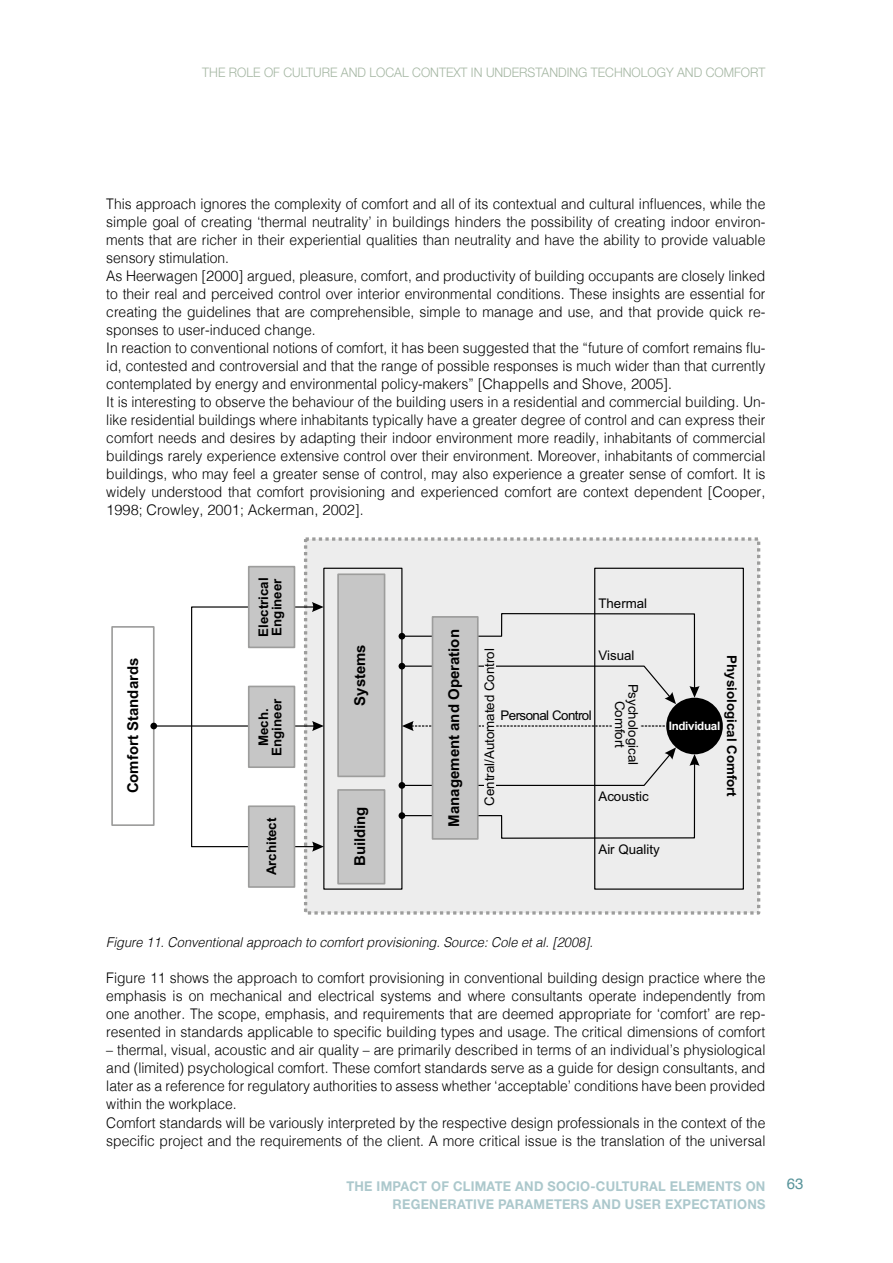
<style>
.page{position:relative;width:893px;height:1263px;background:#fff}
.page>*{position:absolute;margin:0;border:0;box-sizing:border-box;transform-origin:0 0}
.t1{font:700 15px "Arial";color:#000}
.t2{font:15px "Helvetica";color:#59949b}
.t3{font:300 14.7px/18px "Helvetica";color:#000;scale:.95 1}
.t4{font:700 13.5px "Helvetica Neue";letter-spacing:.02em;color:#acc8cc;scale:.95 1}
.t5{font:italic 300 13.5px "Helvetica";color:#000;scale:.95 1}
.t6{font:13.35px/13.4px "Arial";color:#000;text-align:center}
.t7{font:700 13.35px/13.4px "Arial";color:#000}
.t8{font:13.35px "Arial";letter-spacing:-.04em;color:#000}
.t9{font:300 13.2px "Helvetica Neue";color:#a4b6a2;scale:.95 1}
.t10{font:700 11.7px "Arial";letter-spacing:-.03em;color:#fff}
</style>
<div class="page">
<div style="left:306px;top:539px;width:453px;height:374px;background:#ededed"></div>
<div style="left:304px;top:537px;width:456px;height:377px;border:3px dashed #9d9d9c"></div>
<div style="left:111px;top:626px;width:44px;height:200px;border:2px solid #9d9d9c"></div>
<svg style="left:153px;top:567px;width:591px;height:323px"></svg>
<div style="left:150px;top:723px;width:7px;height:6px;background:#000;border-radius:50%"></div>
<svg style="left:312px;top:721px;width:12px;height:10px"></svg>
<div style="left:191px;top:606px;width:128px;height:241px;border:1px solid #000"></div>
<svg style="left:312px;top:602px;width:12px;height:10px"></svg>
<svg style="left:312px;top:841px;width:12px;height:11px"></svg>
<div style="left:249px;top:567px;width:45px;height:80px;background:#c6c6c6"></div>
<div style="left:248px;top:566px;width:47px;height:82px;border:2px solid #9d9d9c"></div>
<div style="left:248px;top:805px;width:47px;height:83px;background:#c6c6c6;border:2px solid #9d9d9c"></div>
<div style="left:249px;top:686px;width:45px;height:81px;background:#c6c6c6"></div>
<div style="left:248px;top:686px;width:47px;height:82px;border:2px solid #9d9d9c"></div>
<svg style="left:402px;top:721px;width:264px;height:10px"></svg>
<div style="left:399px;top:782px;width:6px;height:7px;background:#000;border-radius:50%"></div>
<svg style="left:399px;top:612px;width:301px;height:92px"></svg>
<div style="left:399px;top:812px;width:6px;height:7px;background:#000;border-radius:50%"></div>
<svg style="left:401px;top:747px;width:299px;height:92px"></svg>
<div style="left:432px;top:617px;width:46px;height:222px;background:#c6c6c6"></div>
<div style="left:432px;top:616px;width:47px;height:224px;border:2px solid #9d9d9c"></div>
<div style="left:484px;top:644px;width:12px;height:164px;background:#ededed"></div>
<div style="left:613px;top:684px;width:27px;height:80px;background:#ededed"></div>
<p class="t9" style="left:202px;top:64px;width:37px">THE ROLE</p>
<p class="t9" style="left:264px;top:64px;width:30px">OF CULTURE</p>
<p class="t9" style="left:341px;top:64px;width:40px">AN D LOCAL</p>
<p class="t9" style="left:412px;top:64px;width:10px">CONTEXT</p>
<p class="t9" style="left:471px;top:64px;width:52px">INUNDERSTAN</p>
<p class="t9" style="left:558px;top:64px;width:17px">DING</p>
<p class="t9" style="left:591px;top:64px;width:10px">TECHNOLOGY</p>
<p class="t9" style="left:677px;top:64px;width:41px">AN D COMFORT</p>
<p class="t3" style="left:106px;top:194px;width:695px">This approach ignores the complexity of comfort and all of its contextual and cultural influences, while the simple goal of creating ‘thermal neutrality’ in buildings hinders the possibility of creating indoor environ&shy;ments that are richer in their experiential qualities than neutrality and have the ability to provide valuable sensory stimulation.<br>As Heerwagen [2000] argued, pleasure, comfort, and productivity of building occupants are closely linked to their real and perceived control over interior environmental conditions. These insights are essential for creating the guidelines that are comprehensible, simple to manage and use, and that provide quick re&shy;sponses to user-induced change.<br>In reaction to conventional notions of comfort, it has been suggested that the “future of comfort remains flu&shy;id, contested and controversial and that the range of possible responses is much wider than that currently contemplated by energy and environmental policy-makers” [Chappells and Shove, 2005].<br>It is interesting to observe the behaviour of the building users in a residential and commercial building. Un&shy;like residential buildings where inhabitants typically have a greater degree of control and can express their comfort needs and desires by adapting their indoor environment more readily, inhabitants of commercial buildings rarely experience extensive control over their environment. Moreover, inhabitants of commercial buildings, who may feel a greater sense of control, may also experience a greater sense of comfort. It is widely understood that comfort provisioning and experienced comfort are context dependent [Cooper, 1998; Crowley, 2001; Ackerman, 2002].</p>
<p class="t1" style="left:127px;top:793px;width:137px;rotate:-90deg">Comfort Standards</p>
<p class="t7" style="left:258px;top:637px;width:61px;rotate:-90deg">Electrical<br>Engineer</p>
<p class="t7" style="left:258px;top:756px;width:59px;text-align:center;rotate:-90deg">Mech.<br>Engineer</p>
<p class="t7" style="left:266px;top:875px;width:59px;rotate:-90deg">Architect</p>
<p class="t1" style="left:354px;top:706px;width:63px;rotate:-90deg">Systems</p>
<p class="t1" style="left:354px;top:866px;width:61px;rotate:-90deg">Building</p>
<p class="t1" style="left:448px;top:826px;width:199px;rotate:-90deg">Management and Operation</p>
<p class="t6" style="left:598px;top:598px;width:50px">Thermal</p>
<p class="t6" style="left:484px;top:806px;width:159px;rotate:-90deg">Central/Automated Control</p>
<p class="t6" style="left:598px;top:650px;width:38px">Visual</p>
<p class="t6" style="left:639px;top:683px;width:83px;rotate:90deg">Psychological<br>Comfort</p>
<p class="t8" style="left:500px;top:710px;width:93px">Personal Control</p>
<p class="t6" style="left:598px;top:790px;width:52px">Acoustic</p>
<p class="t7" style="left:737px;top:655px;width:143px;rotate:90deg">Physiological Comfort</p>
<p class="t10" style="left:669px;top:722px;width:53px">Individual</p>
<p class="t6" style="left:598px;top:843px;width:63px">Air Quality</p>
<p class="t5" style="left:106px;top:931px;width:514px">Figure 11. Conventional approach to comfort provisioning. Source: Cole et al. [2008].</p>
<p class="t3" style="left:106px;top:968px;width:695px;text-align:justify">Figure 11 shows the approach to comfort provisioning in conventional building design practice where the emphasis is on mechanical and electrical systems and where consultants operate independently from one another. The scope, emphasis, and requirements that are deemed appropriate for ‘comfort’ are rep&shy;resented in standards applicable to specific building types and usage. The critical dimensions of comfort</p>
<p class="t3" style="left:106px;top:1040px;width:695px">– thermal, visual, acoustic and air quality – are primarily described in terms of an individual’s physiological and (limited) psychological comfort. These comfort standards serve as a guide for design consultants, and later as a reference for regulatory authorities to assess whether ‘acceptable’ conditions have been provided within the workplace.<br>Comfort standards will be variously interpreted by the respective design professionals in the context of the specific project and the requirements of the client. A more critical issue is the translation of the universal</p>
<p class="t4" style="left:346px;top:1177px;width:123px">THE IM PACT OF CLIMA</p>
<p class="t4" style="left:495px;top:1177px;width:33px">TE AND</p>
<p class="t4" style="left:548px;top:1177px;width:62px">SOCIO-CUL</p>
<p class="t4" style="left:622px;top:1177px;width:151px">TURAL ELEMENTS ON</p>
<p class="t4" style="left:393px;top:1195px;width:222px">REGENERATIVE PARAM ETERS AND</p>
<p class="t4" style="left:625px;top:1195px;width:149px">USER EXPECTATIONS</p>
<p class="t2" style="left:787px;top:1172px;width:18px">63</p>
</div>
